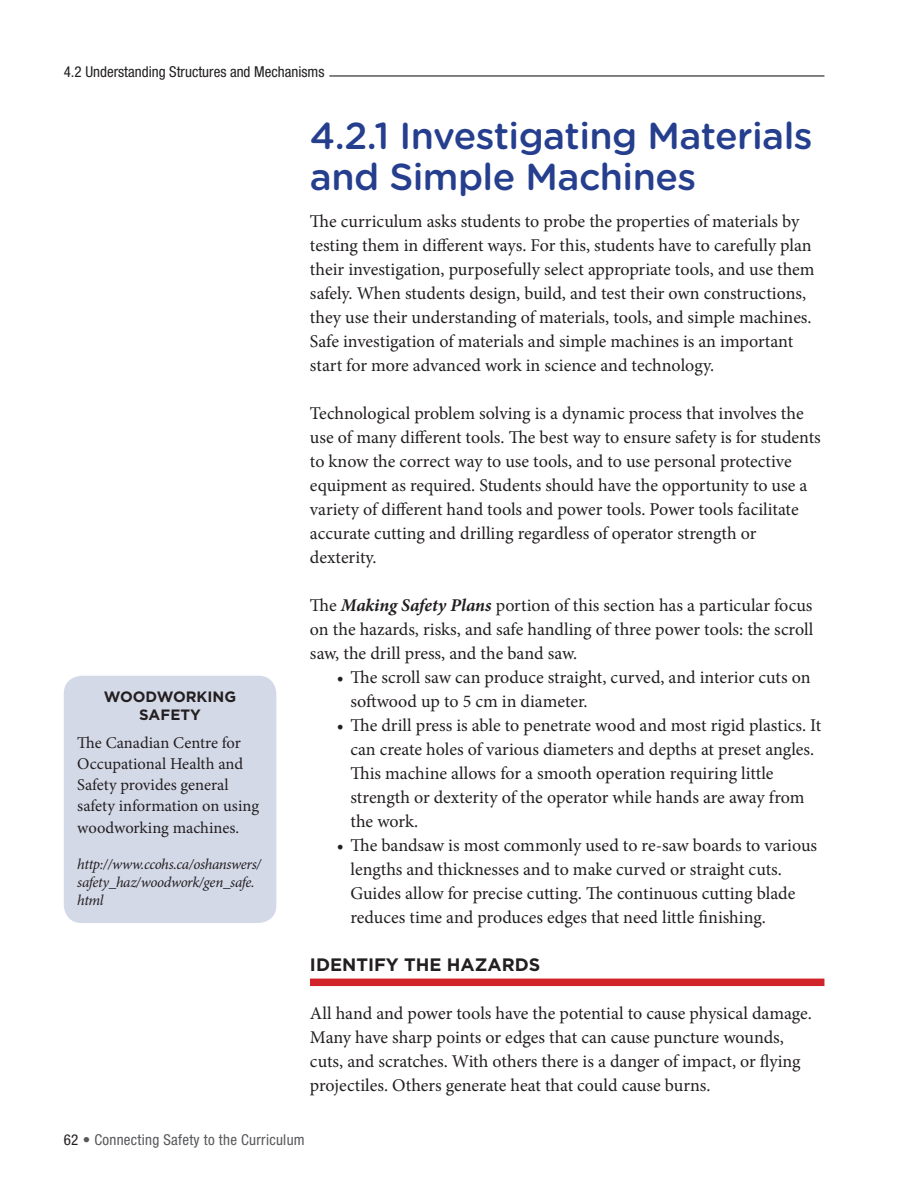
<style>
.page{position:relative;width:918px;height:1188px;background:#fff}
.page>*{position:absolute;margin:0;border:0;box-sizing:border-box;transform-origin:0 0}
.t1{font:500 37.5px/40.5px "Gotham Rounded";letter-spacing:-.015em;color:#253f8e}
.t2{font:18px/24px "Minion Pro";letter-spacing:-.005em;color:#231f20}
.t3{font:700 18px "Gotham HTF";color:#231f20}
.t4{font:16.5px/21.1px "Minion Pro";color:#231f20}
.t5{font:italic 15px/18px "Minion Pro";letter-spacing:-.025em;color:#231f20}
.t6{font:condensed 15px "Helvetica Neue LT Std";color:#231f20}
.t7{font:condensed 15px "Helvetica Neue LT Std";letter-spacing:.02em;color:#57585a}
.t8{font:700 15px/18px "Gotham HTF";color:#231f20;text-align:center}
.s1{font-weight:700;font-style:italic}
.s2{color:#231f20}
</style>
<div class="page">
<hr style="left:329px;top:75px;width:495px;height:2px;background:#231f20">
<div style="left:310px;top:979px;width:514px;height:7px;background:#d1232a"></div>
<div style="left:64px;top:676px;width:212px;height:247px;background:#d4d9e8;border-radius:18px"></div>
<p class="t6" style="left:64px;top:63px;width:262px">4.2 Understanding Structures and Mechanisms</p>
<p class="t8" style="left:104px;top:687px;width:134px">WOODWORKING<br>SAFETY</p>
<p class="t4" style="left:77px;top:732px;width:183px">The Canadian Centre for<br>Occupational Health and<br>Safety provides general safety information on using woodworking machines.</p>
<p class="t5" style="left:77px;top:855px;width:185px">http://www.ccohs.ca/oshanswers/ safety_haz/woodwork/gen_safe. html</p>
<p class="t1" style="left:310px;top:114px;width:504px">4.2.1 Investigating Materials and Simple Machines</p>
<p class="t2" style="left:310px;top:209px;width:506px">The curriculum asks students to probe the properties of materials by testing them in different ways. For this, students have to carefully plan their investigation, purposefully select appropriate tools, and use them safely. When students design, build, and test their own constructions, they use their understanding of materials, tools, and simple machines.<br>Safe investigation of materials and simple machines is an important start for more advanced work in science and technology.</p>
<p class="t2" style="left:310px;top:401px;width:512px">Technological problem solving is a dynamic process that involves the use of many different tools. The best way to ensure safety is for students to know the correct way to use tools, and to use personal protective equipment as required. Students should have the opportunity to use a variety of different hand tools and power tools. Power tools facilitate accurate cutting and drilling regardless of operator strength or dexterity.</p>
<p class="t2" style="left:310px;top:593px;width:505px;text-align:justify">The <span class="s1">Making Safety Plans</span> portion of this section has a particular focus on the hazards, risks, and safe handling of three power tools: the scroll saw, the drill press, and the band saw.</p>
<p class="t2" style="left:350px;top:665px;width:462px;text-indent:-14px">• The scroll saw can produce straight, curved, and interior cuts on softwood up to 5 cm in diameter.</p>
<p class="t2" style="left:350px;top:713px;width:472px;text-indent:-14px">• The drill press is able to penetrate wood and most rigid plastics. It can create holes of various diameters and depths at preset angles.<br>This machine allows for a smooth operation requiring little strength or dexterity of the operator while hands are away from the work.</p>
<p class="t2" style="left:350px;top:833px;width:468px;text-indent:-14px">• The bandsaw is most commonly used to re-saw boards to various lengths and thicknesses and to make curved or straight cuts.<br>Guides allow for precise cutting. The continuous cutting blade reduces time and produces edges that need little finishing.</p>
<p class="t3" style="left:310px;top:954px;width:232px">IDENTIFY THE HAZARDS</p>
<p class="t2" style="left:310px;top:1001px;width:503px">All hand and power tools have the potential to cause physical damage.<br>Many have sharp points or edges that can cause puncture wounds, cuts, and scratches. With others there is a danger of impact, or flying projectiles. Others generate heat that could cause burns.</p>
<p class="t7" style="left:64px;top:1132px;width:242px"><span class="s2">62</span> • Connecting Safety to the Curriculum</p>
</div>
